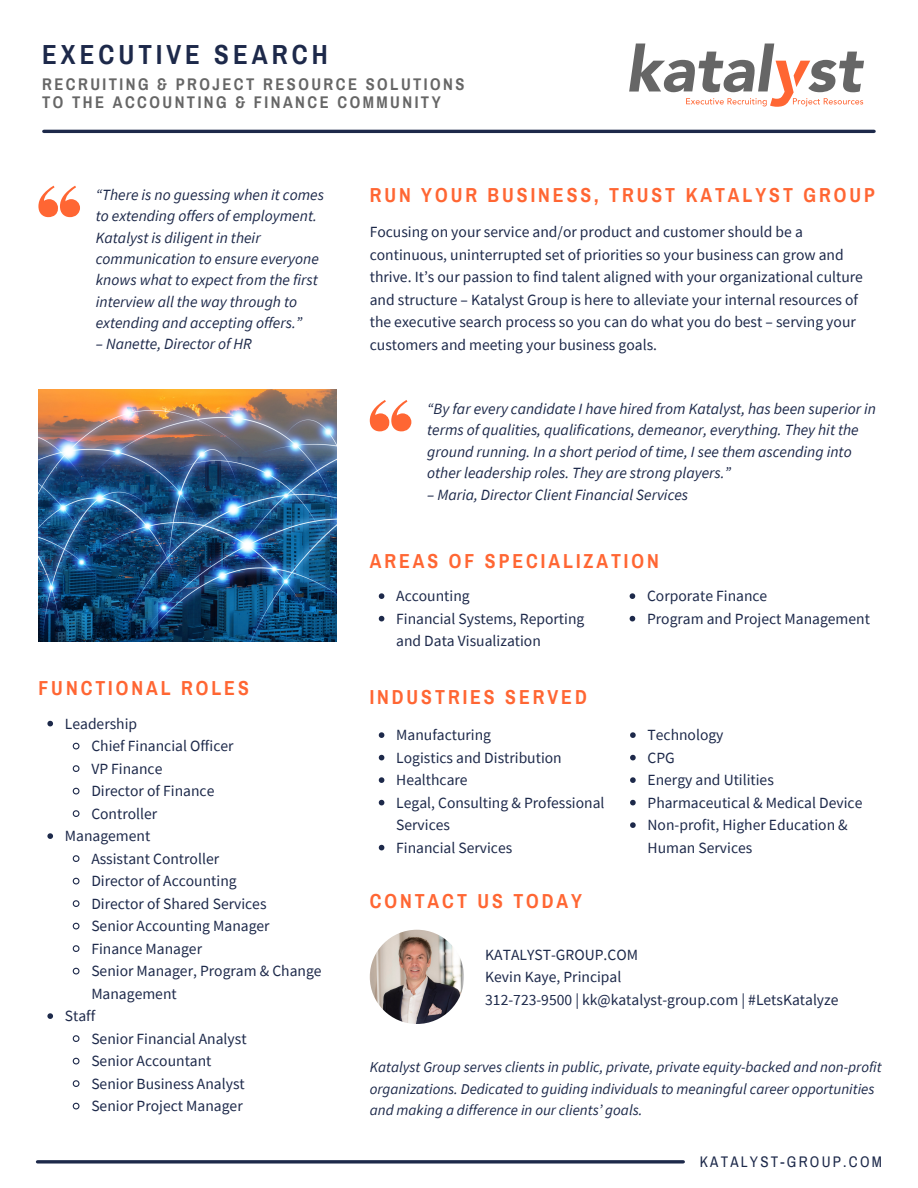
<style>
.page{position:relative;width:918px;height:1188px;background:#fff}
.page>*{position:absolute;margin:0;border:0;box-sizing:border-box;transform-origin:0 0}
.t1{font:700 27px "Archivo Narrow";letter-spacing:.15em;color:#1d294a}
.t2{font:700 19.8px "Archivo Narrow";letter-spacing:.15em;color:#f63}
.t3{font:700 16.5px/18px "Archivo Narrow";letter-spacing:.15em;color:#666}
.t4{font:15.6px/22.5px "Source Sans Pro";color:#1d294a}
.t5{font:italic 15.6px/21.3px "Source Sans Pro";color:#1d294a}
.t6{font:italic 15px/21.3px "Source Sans Pro";color:#1d294a}
.t7{font:15px "Archivo Narrow";letter-spacing:.15em;color:#1d294a}
</style>
<div class="page">
<svg style="left:38px;top:186px;width:42px;height:31px"></svg>
<svg style="left:47px;top:721px;width:6px;height:5px"></svg>
<svg style="left:72px;top:742px;width:8px;height:8px"></svg>
<svg style="left:72px;top:765px;width:8px;height:7px"></svg>
<svg style="left:72px;top:787px;width:8px;height:8px"></svg>
<svg style="left:72px;top:810px;width:8px;height:7px"></svg>
<svg style="left:47px;top:833px;width:6px;height:6px"></svg>
<svg style="left:72px;top:855px;width:8px;height:7px"></svg>
<svg style="left:72px;top:877px;width:8px;height:8px"></svg>
<svg style="left:72px;top:900px;width:8px;height:7px"></svg>
<svg style="left:72px;top:922px;width:8px;height:8px"></svg>
<svg style="left:72px;top:945px;width:8px;height:7px"></svg>
<svg style="left:72px;top:967px;width:8px;height:8px"></svg>
<svg style="left:47px;top:1013px;width:6px;height:6px"></svg>
<svg style="left:72px;top:1035px;width:8px;height:7px"></svg>
<svg style="left:72px;top:1057px;width:8px;height:8px"></svg>
<svg style="left:72px;top:1080px;width:8px;height:7px"></svg>
<svg style="left:72px;top:1102px;width:8px;height:8px"></svg>
<img style="left:370px;top:930px;width:94px;height:94px;border-radius:50%">
<img style="left:38px;top:389px;width:299px;height:252px">
<svg style="left:379px;top:732px;width:5px;height:6px"></svg>
<svg style="left:379px;top:755px;width:5px;height:5px"></svg>
<svg style="left:379px;top:777px;width:5px;height:6px"></svg>
<svg style="left:379px;top:800px;width:5px;height:5px"></svg>
<svg style="left:379px;top:845px;width:5px;height:5px"></svg>
<svg style="left:630px;top:732px;width:6px;height:6px"></svg>
<svg style="left:630px;top:755px;width:6px;height:5px"></svg>
<svg style="left:630px;top:777px;width:6px;height:6px"></svg>
<svg style="left:630px;top:800px;width:6px;height:5px"></svg>
<svg style="left:630px;top:822px;width:6px;height:6px"></svg>
<svg style="left:370px;top:400px;width:41px;height:31px"></svg>
<svg style="left:379px;top:593px;width:5px;height:6px"></svg>
<svg style="left:379px;top:616px;width:5px;height:5px"></svg>
<svg style="left:630px;top:593px;width:5px;height:6px"></svg>
<svg style="left:630px;top:616px;width:5px;height:5px"></svg>
<svg style="left:38px;top:1160px;width:645px;height:4px;background:#3f4a65"></svg>
<svg style="left:629px;top:44px;width:235px;height:63px"></svg>
<hr style="left:44px;top:130px;width:830px;height:3px;background:#1d294a">
<h1 class="t1" style="left:42px;top:40px;width:287px">EXECUTIVE SEARCH</h1>
<p class="t3" style="left:42px;top:76px;width:424px">RECRUITING &amp; PROJECT RESOURCE SOLUTIONS<br>TO THE ACCOUNTING &amp; FINANCE COMMUNITY</p>
<p class="t5" style="left:96px;top:184px;width:230px">“There is no guessing when it comes to extending offers of employment.<br>Katalyst is diligent in their communication to ensure everyone knows what to expect from the first interview all the way through to extending and accepting offers.”</p>
<p class="t5" style="left:96px;top:333px;width:158px">– Nanette, Director of HR</p>
<p class="t2" style="left:38px;top:678px;width:212px">FUNCTIONAL ROLES</p>
<p class="t4" style="left:65px;top:712px;width:74px">Leadership</p>
<p class="t4" style="left:91px;top:734px;width:144px">Chief Financial Officer</p>
<p class="t4" style="left:91px;top:757px;width:73px">VP Finance</p>
<p class="t4" style="left:91px;top:779px;width:125px">Director of Finance</p>
<p class="t4" style="left:91px;top:802px;width:67px">Controller</p>
<p class="t4" style="left:65px;top:824px;width:87px">Management</p>
<p class="t4" style="left:91px;top:847px;width:129px">Assistant Controller</p>
<p class="t4" style="left:91px;top:869px;width:147px">Director of Accounting</p>
<p class="t4" style="left:91px;top:892px;width:177px">Director of Shared Services</p>
<p class="t4" style="left:91px;top:914px;width:180px">Senior Accounting Manager</p>
<p class="t4" style="left:91px;top:937px;width:112px">Finance Manager</p>
<p class="t4" style="left:91px;top:959px;width:232px">Senior Manager, Program &amp; Change</p>
<p class="t4" style="left:91px;top:982px;width:87px">Management</p>
<p class="t4" style="left:65px;top:1004px;width:32px">Staff</p>
<p class="t4" style="left:91px;top:1027px;width:157px">Senior Financial Analyst</p>
<p class="t4" style="left:91px;top:1049px;width:122px">Senior Accountant</p>
<p class="t4" style="left:91px;top:1072px;width:155px">Senior Business Analyst</p>
<p class="t4" style="left:91px;top:1094px;width:153px">Senior Project Manager</p>
<p class="t2" style="left:370px;top:184px;width:507px">RUN YOUR BUSINESS, TRUST KATALYST GROUP</p>
<p class="t4" style="left:370px;top:221px;width:495px">Focusing on your service and/or product and customer should be a continuous, uninterrupted set of priorities so your business can grow and thrive. It’s our passion to find talent aligned with your organizational culture and structure – Katalyst Group is here to alleviate your internal resources of the executive search process so you can do what you do best – serving your customers and meeting your business goals.</p>
<p class="t5" style="left:427px;top:398px;width:450px">“By far every candidate I have hired from Katalyst, has been superior in terms of qualities, qualifications, demeanor, everything. They hit the ground running. In a short period of time, I see them ascending into other leadership roles. They are strong players.”</p>
<p class="t5" style="left:427px;top:483px;width:263px">– Maria, Director Client Financial Services</p>
<p class="t2" style="left:370px;top:550px;width:290px">AREAS OF SPECIALIZATION</p>
<p class="t4" style="left:647px;top:584px;width:224px">Corporate Finance<br>Program and Project Management</p>
<p class="t4" style="left:396px;top:584px;width:190px">Accounting<br>Financial Systems, Reporting and Data Visualization</p>
<p class="t2" style="left:370px;top:687px;width:219px">INDUSTRIES SERVED</p>
<p class="t4" style="left:396px;top:723px;width:210px">Manufacturing<br>Logistics and Distribution<br>Healthcare<br>Legal, Consulting &amp; Professional<br>Services<br>Financial Services</p>
<p class="t2" style="left:370px;top:891px;width:214px">CONTACT US TODAY</p>
<p class="t4" style="left:648px;top:723px;width:216px">Technology<br>CPG<br>Energy and Utilities<br>Pharmaceutical &amp; Medical Device<br>Non-profit, Higher Education &amp;<br>Human Services</p>
<p class="t4" style="left:485px;top:943px;width:355px">KATALYST-GROUP.COM<br>Kevin Kaye, Principal<br>312-723-9500 | kk@katalyst-group.com | #LetsKatalyze</p>
<p class="t6" style="left:370px;top:1056px;width:513px">Katalyst Group serves clients in public, private, private equity-backed and non-profit organizations. Dedicated to guiding individuals to meaningful career opportunities and making a difference in our clients’ goals.</p>
<p class="t7" style="left:700px;top:1154px;width:184px">KATALYST-GROUP.COM</p>
</div>
